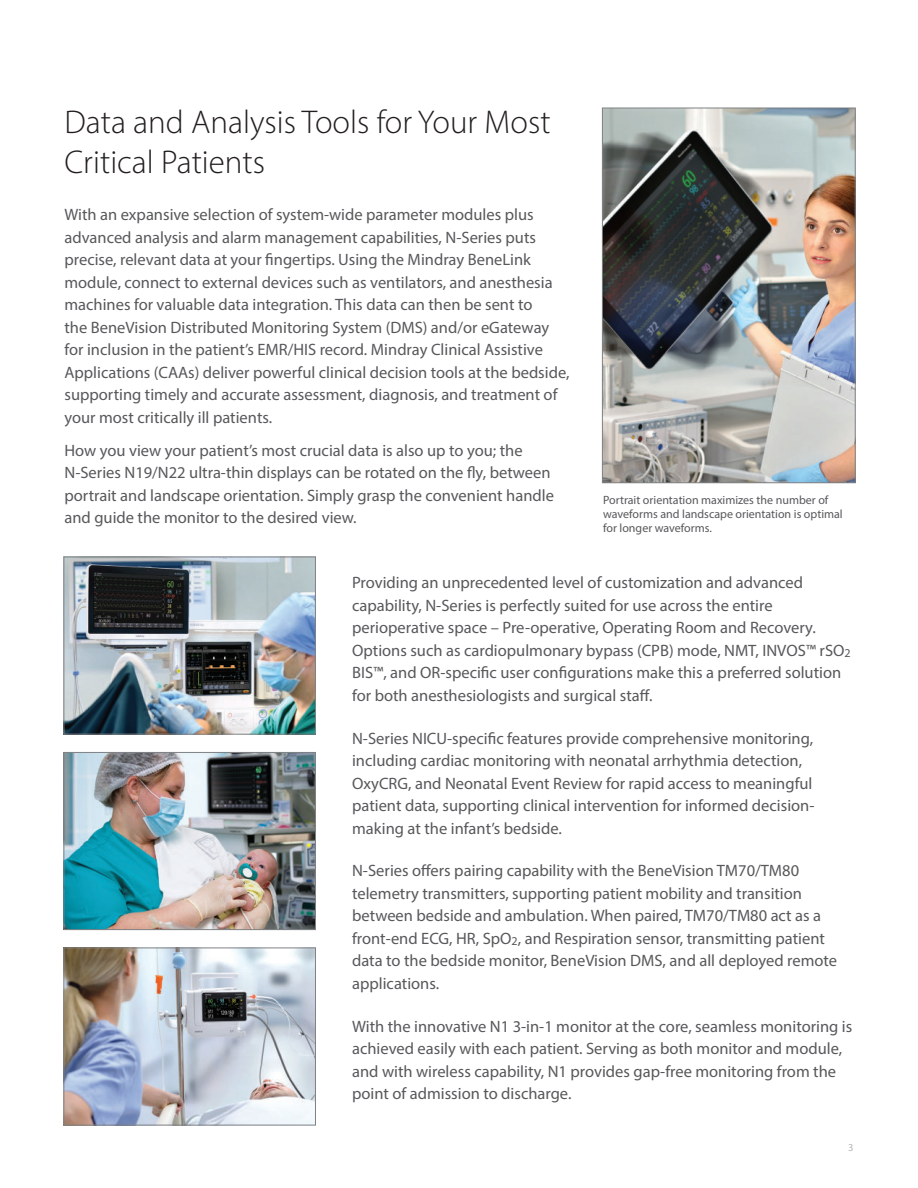
<style>
.page{position:relative;width:918px;height:1188px;background:#fff}
.page>*{position:absolute;margin:0;border:0;box-sizing:border-box;transform-origin:0 0}
.t1{font:300 33px/40.5px "Myriad Pro";color:#231f20}
.t2{font:16.5px/22.5px "Myriad Pro";color:#57585a}
.t3{font:12px/14.4px "Myriad Pro";color:#57585a}
.t4{font:10.5px "Myriad Pro";color:#b4b5b8}
</style>
<div class="page">
<img style="left:604px;top:110px;width:250px;height:371px">
<div style="left:602px;top:108px;width:254px;height:375px;border:1px solid #808285"></div>
<img style="left:66px;top:754px;width:248px;height:174px">
<div style="left:64px;top:752px;width:252px;height:178px;border:1px solid #808285"></div>
<img style="left:66px;top:950px;width:248px;height:173px">
<div style="left:64px;top:948px;width:252px;height:177px;border:1px solid #808285"></div>
<img style="left:66px;top:559px;width:248px;height:174px">
<div style="left:64px;top:557px;width:252px;height:178px;border:1px solid #808285"></div>
<h1 class="t1" style="left:64px;top:104px;width:488px">Data and Analysis Tools for Your Most<br>Critical Patients</h1>
<p class="t2" style="left:64px;top:205px;width:507px">With an expansive selection of system-wide parameter modules plus advanced analysis and alarm management capabilities, N-Series puts precise, relevant data at your fingertips. Using the Mindray BeneLink module, connect to external devices such as ventilators, and anesthesia machines for valuable data integration. This data can then be sent to<br>the BeneVision Distributed Monitoring System (DMS) and/or eGateway for inclusion in the patient’s EMR/HIS record. Mindray Clinical Assistive Applications (CAAs) deliver powerful clinical decision tools at the bedside, supporting timely and accurate assessment, diagnosis, and treatment of your most critically ill patients.</p>
<p class="t2" style="left:64px;top:440px;width:491px">How you view your patient’s most crucial data is also up to you; the N-Series N19/N22 ultra-thin displays can be rotated on the fly, between portrait and landscape orientation. Simply grasp the convenient handle and guide the monitor to the desired view.</p>
<p class="t3" style="left:603px;top:493px;width:241px">Portrait orientation maximizes the number of waveforms and landscape orientation is optimal for longer waveforms.</p>
<p class="t2" style="left:352px;top:573px;width:500px">Providing an unprecedented level of customization and advanced capability, N-Series is perfectly suited for use across the entire perioperative space – Pre-operative, Operating Room and Recovery.<br>Options such as cardiopulmonary bypass (CPB) mode, NMT, INVOS™ rSO<sub>2<br></sub>BIS™, and OR-specific user configurations make this a preferred solution for both anesthesiologists and surgical staff.</p>
<p class="t2" style="left:352px;top:728px;width:464px">N-Series NICU-specific features provide comprehensive monitoring, including cardiac monitoring with neonatal arrhythmia detection, OxyCRG, and Neonatal Event Review for rapid access to meaningful patient data, supporting clinical intervention for informed decision&shy;making at the infant’s bedside.</p>
<p class="t2" style="left:352px;top:861px;width:487px">N-Series offers pairing capability with the BeneVision TM70/TM80 telemetry transmitters, supporting patient mobility and transition between bedside and ambulation. When paired, TM70/TM80 act as a front-end ECG, HR, SpO<sub>2</sub>, and Respiration sensor, transmitting patient data to the bedside monitor, BeneVision DMS, and all deployed remote applications.</p>
<p class="t2" style="left:352px;top:1016px;width:502px">With the innovative N1 3-in-1 monitor at the core, seamless monitoring is achieved easily with each patient. Serving as both monitor and module, and with wireless capability, N1 provides gap-free monitoring from the point of admission to discharge.</p>
<p class="t4" style="left:848px;top:1143px;width:7px">3</p>
</div>
